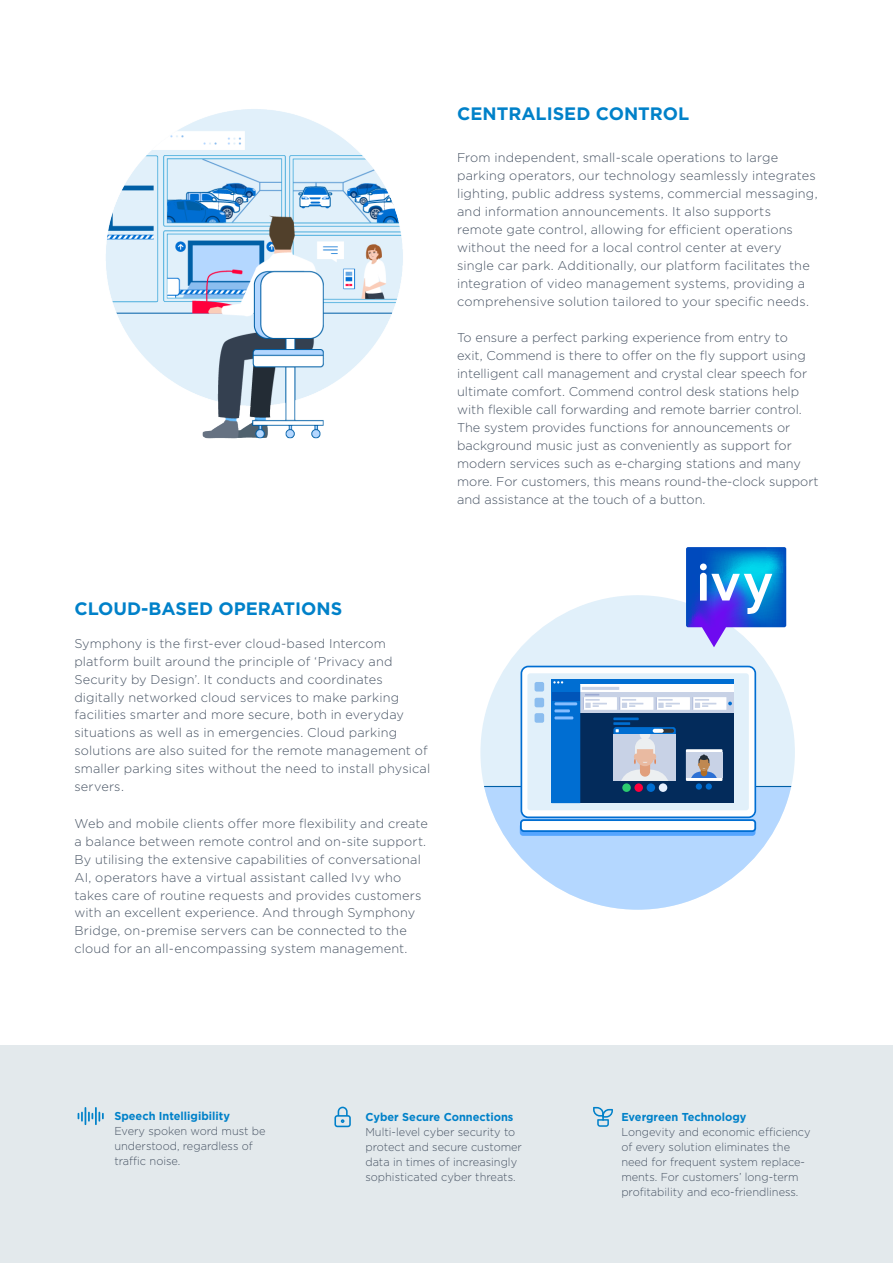
<style>
.page{position:relative;width:893px;height:1263px;background:#fff}
.page>*{position:absolute;margin:0;border:0;box-sizing:border-box;transform-origin:0 0}
.t1{font:700 18px "Gotham";color:#0081c9}
.t2{font:300 12.75px/18px "Gotham";letter-spacing:.005em;color:#485464}
.t3{font:300 11.55px/15px "Gotham";color:#485464;scale:.96 1}
.t4{font:700 11.55px "Gotham";color:#0081c9;scale:.96 1}
</style>
<div class="page">
<div style="left:0;top:1045px;width:893px;height:218px;background:#e3e9ec"></div>
<svg style="left:334px;top:1107px;width:17px;height:20px"></svg>
<svg style="left:78px;top:1107px;width:26px;height:18px"></svg>
<div style="left:480px;top:595px;width:315px;height:315px;background:#e1f0fa;border-radius:50%"></div>
<svg style="left:484px;top:786px;width:308px;height:124px"></svg>
<div style="left:521px;top:666px;width:234px;height:151px;background:#fff;border-radius:7px"></div>
<div style="left:521px;top:666px;width:235px;height:152px;border:2px solid #006ed2;border-radius:7px"></div>
<div style="left:527px;top:673px;width:222px;height:137px;background:#e1f0fa;border-radius:3px"></div>
<div style="left:551px;top:679px;width:183px;height:124px;background:linear-gradient(to right,#0873d3,#006cd1)"></div>
<div style="left:580px;top:685px;width:153px;height:7px;background:#fff"></div>
<div style="left:580px;top:713px;width:153px;height:89px;background:#032b5b"></div>
<div style="left:686px;top:749px;width:36px;height:32px;background:#fff"></div>
<div style="left:686px;top:752px;width:36px;height:26px;background:#c8d2e6"></div>
<div style="left:580px;top:692px;width:153px;height:21px;background:#c8d2e6"></div>
<div style="left:552px;top:685px;width:28px;height:118px;background:#006ed2"></div>
<div style="left:552px;top:692px;width:28px;height:8px;background:#0055b9"></div>
<hr style="left:554px;top:702px;width:23px;height:3px;background:#87beff">
<hr style="left:554px;top:709px;width:16px;height:3px;background:#87beff">
<hr style="left:554px;top:716px;width:19px;height:3px;background:#87beff">
<div style="left:622px;top:783px;width:9px;height:9px;background:#2ccc70;border-radius:50%"></div>
<div style="left:634px;top:783px;width:9px;height:9px;background:#ff003c;border-radius:50%"></div>
<div style="left:647px;top:783px;width:8px;height:9px;background:#006ed2;border-radius:50%"></div>
<div style="left:659px;top:783px;width:8px;height:9px;background:#e6f0ff;border-radius:50%"></div>
<div style="left:696px;top:783px;width:6px;height:7px;background:#006ed2;border-radius:50%"></div>
<div style="left:706px;top:783px;width:6px;height:7px;background:#006ed2;border-radius:50%"></div>
<hr style="left:582px;top:687px;width:37px;height:3px;background:#c8d2e6">
<div style="left:583px;top:697px;width:34px;height:13px;background:#fff"></div>
<svg style="left:583px;top:694px;width:24px;height:16px"></svg>
<div style="left:619px;top:697px;width:34px;height:13px;background:#fff"></div>
<svg style="left:619px;top:697px;width:24px;height:13px"></svg>
<div style="left:656px;top:697px;width:34px;height:13px;background:#fff"></div>
<svg style="left:656px;top:697px;width:24px;height:13px"></svg>
<div style="left:692px;top:697px;width:34px;height:13px;background:#fff"></div>
<svg style="left:692px;top:697px;width:24px;height:13px"></svg>
<hr style="left:613px;top:717px;width:26px;height:3px;background:#006ed2">
<hr style="left:613px;top:722px;width:17px;height:3px;background:#006ed2">
<div style="left:613px;top:727px;width:63px;height:10px;background:#006ed2;border-radius:3px"></div>
<div style="left:613px;top:734px;width:63px;height:47px;background:#c8d2e6"></div>
<svg style="left:621px;top:769px;width:47px;height:12px"></svg>
<div style="left:640px;top:761px;width:10px;height:16px;background:#e19f7c"></div>
<div style="left:640px;top:734px;width:10px;height:5px;background:#eceff1"></div>
<svg style="left:639px;top:764px;width:12px;height:2px"></svg>
<svg style="left:635px;top:739px;width:20px;height:14px"></svg>
<div style="left:636px;top:740px;width:18px;height:9px;background:#eceff1"></div>
<svg style="left:634px;top:753px;width:22px;height:11px"></svg>
<svg style="left:658px;top:729px;width:16px;height:4px"></svg>
<svg style="left:653px;top:729px;width:11px;height:4px"></svg>
<svg style="left:728px;top:702px;width:4px;height:3px"></svg>
<svg style="left:691px;top:771px;width:26px;height:7px"></svg>
<div style="left:701px;top:767px;width:6px;height:9px;background:#b16d26"></div>
<svg style="left:700px;top:769px;width:8px;height:2px"></svg>
<svg style="left:698px;top:754px;width:11px;height:9px"></svg>
<svg style="left:698px;top:763px;width:12px;height:6px"></svg>
<svg style="left:553px;top:681px;width:10px;height:2px"></svg>
<div style="left:535px;top:682px;width:9px;height:9px;background:#8bbdef;border-radius:2px"></div>
<div style="left:535px;top:698px;width:9px;height:9px;background:#8bbdef;border-radius:2px"></div>
<div style="left:535px;top:713px;width:9px;height:10px;background:#8bbdef;border-radius:2px"></div>
<div style="left:520px;top:823px;width:235px;height:13px;background:#55a5ff;border-radius:3px"></div>
<div style="left:521px;top:820px;width:234px;height:11px;background:#fff;border-radius:3px"></div>
<div style="left:520px;top:819px;width:236px;height:13px;border:2px solid #006ed2;border-radius:3px"></div>
<img style="left:106px;top:109px;width:297px;height:330px">
<svg style="left:593px;top:1107px;width:20px;height:20px"></svg>
<svg style="left:686px;top:547px;width:100px;height:100px"></svg>
<h1 class="t1" style="left:457px;top:101px;width:234px">CENTRALISED CONTROL</h1>
<p class="t2" style="left:457px;top:148px;width:362px">From independent, small-scale operations to large parking operators, our technology seamlessly integrates lighting, public address systems, commercial messaging, and information announcements. It also supports remote gate control, allowing for efficient operations without the need for a local control center at every single car park. Additionally, our platform facilitates the integration of video management systems, providing a comprehensive solution tailored to your specific needs.</p>
<p class="t2" style="left:457px;top:328px;width:363px">To ensure a perfect parking experience from entry to<br>exit, Commend is there to offer on the fly support using intelligent call management and crystal clear speech for ultimate comfort. Commend control desk stations help with flexible call forwarding and remote barrier control.<br>The system provides functions for announcements or background music just as conveniently as support for modern services such as e-charging stations and many more. For customers, this means round-the-clock support and assistance at the touch of a button.</p>
<h1 class="t1" style="left:74px;top:596px;width:269px">CLOUD-BASED OPERATIONS</h1>
<p class="t2" style="left:74px;top:634px;width:357px">Symphony is the first-ever cloud-based Intercom platform built around the principle of ‘Privacy and Security by Design’. It conducts and coordinates digitally networked cloud services to make parking facilities smarter and more secure, both in everyday situations as well as in emergencies. Cloud parking solutions are also suited for the remote management of smaller parking sites without the need to install physical servers.</p>
<p class="t2" style="left:74px;top:814px;width:355px">Web and mobile clients offer more flexibility and create a balance between remote control and on-site support.<br>By utilising the extensive capabilities of conversational AI, operators have a virtual assistant called Ivy who takes care of routine requests and provides customers with an excellent experience. And through Symphony Bridge, on-premise servers can be connected to the cloud for an all-encompassing system management.</p>
<p class="t4" style="left:114px;top:1108px;width:122px">Speech Intelligibility</p>
<p class="t3" style="left:114px;top:1123px;width:159px">Every spoken word must be understood, regardless of traffic noise.</p>
<p class="t4" style="left:365px;top:1109px;width:156px">Cyber Secure Connections</p>
<p class="t3" style="left:365px;top:1124px;width:165px">Multi-level cyber security to protect and secure customer data in times of increasingly sophisticated cyber threats.</p>
<p class="t4" style="left:621px;top:1109px;width:132px">Evergreen Technology</p>
<p class="t3" style="left:621px;top:1124px;width:199px">Longevity and economic efficiency of every solution eliminates the need for frequent system replace&shy;ments. For customers’ long-term profitability and eco-friendliness.</p>
</div>
